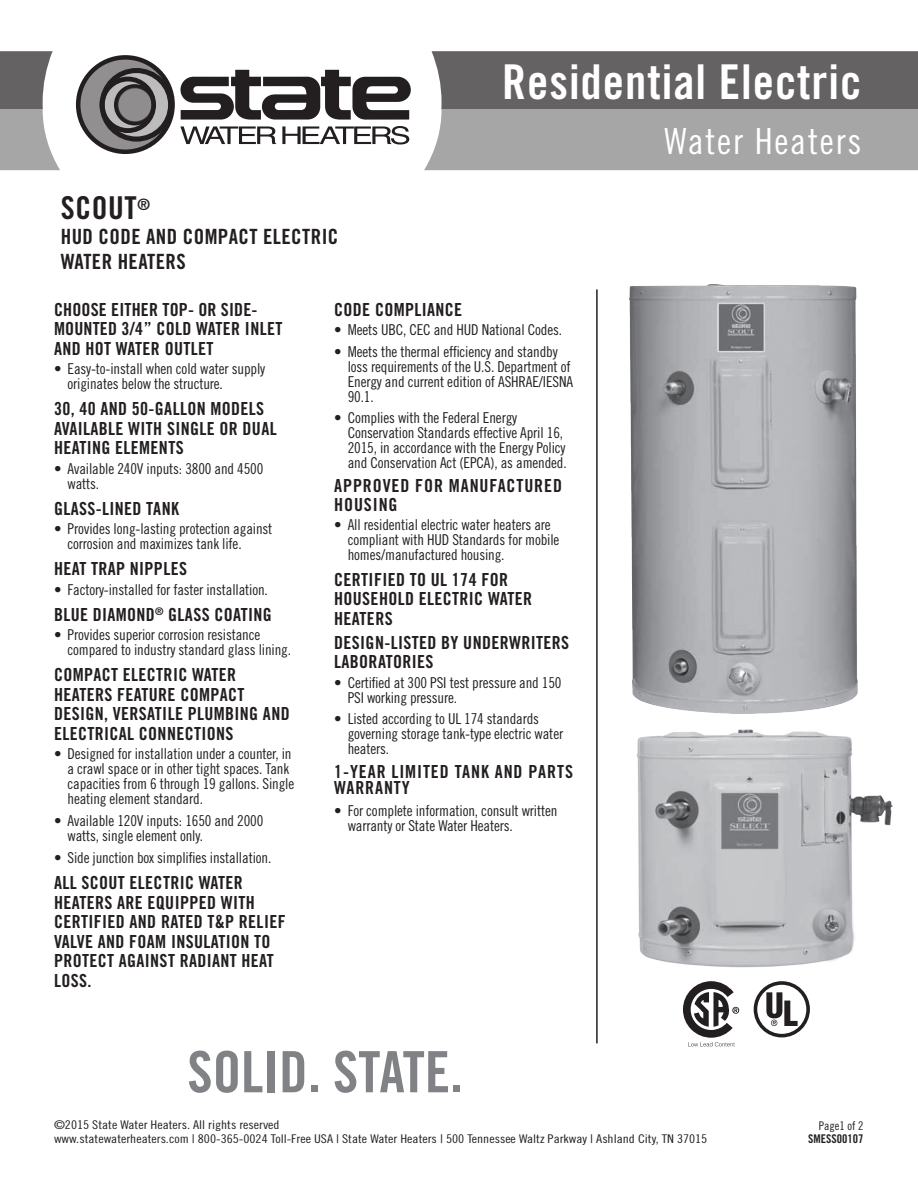
<style>
.page{position:relative;width:918px;height:1188px;background:#fff}
.page>*{position:absolute;margin:0;border:0;box-sizing:border-box;transform-origin:0 0}
.t1{font:57px "Trade Gothic LT Std Bd Cn 20";color:#808285}
.t2{font:48px "Trade Gothic LT Std Bd Cn 20";letter-spacing:.02em;color:#fff}
.t3{font:36px "Trade Gothic LT Std Cn 18";letter-spacing:.05em;color:#fff}
.t4{font:31.5px "Trade Gothic LT Std Bd Cn 20";letter-spacing:.02em;color:#231f20}
.t5{font:21px/25.3px "Trade Gothic LT Std Bd Cn 20";letter-spacing:.02em;color:#231f20}
.t6{font:18px/19.5px "Trade Gothic LT Std Bd Cn 20";letter-spacing:.02em;color:#231f20}
.t7{font:18px/19.8px "Trade Gothic LT Std Bd Cn 20";letter-spacing:.05em;color:#231f20}
.t8{font:15px/15px "Trade Gothic LT Std Cn 18";letter-spacing:-.01em;color:#231f20}
.t9{font:12px/13.5px "Trade Gothic LT Std Cn 18";color:#231f20;scale:1.14 1}
.t10{font:12px "Trade Gothic LT Std Bd Cn 20";color:#231f20}
.t11{font:12px "Trade Gothic LT Std Cn 18";color:#231f20}
</style>
<div class="page">
<svg style="left:0;top:51px;width:60px;height:119px"></svg>
<svg style="left:424px;top:51px;width:494px;height:119px;background:#8a8889"></svg>
<svg style="left:180px;top:70px;width:231px;height:50px"></svg>
<svg style="left:180px;top:126px;width:96px;height:18px"></svg>
<svg style="left:282px;top:126px;width:127px;height:19px"></svg>
<svg style="left:78px;top:57px;width:96px;height:95px"></svg>
<svg style="left:102px;top:70px;width:69px;height:69px;background:#7c7a7b"></svg>
<div style="left:102px;top:70px;width:70px;height:70px;border:2px solid #231f20;border-radius:50%"></div>
<svg style="left:115px;top:85px;width:39px;height:39px"></svg>
<hr style="left:596px;top:289px;width:2px;height:754px;background:#231f20">
<svg style="left:683px;top:981px;width:56px;height:65px"></svg>
<svg style="left:754px;top:981px;width:56px;height:56px"></svg>
<img style="left:629px;top:284px;width:229px;height:430px">
<img style="left:636px;top:729px;width:257px;height:239px">
<h2 class="t2" style="left:502px;top:53px;width:361px">Residential Electric</h2>
<h3 class="t3" style="left:665px;top:120px;width:198px">Water Heaters</h3>
<h3 class="t4" style="left:61px;top:188px;width:91px">SCOUT<sup>®</sup></h3>
<h3 class="t5" style="left:61px;top:224px;width:279px">HUD CODE AND COMPACT ELECTRIC<br>WATER HEATERS</h3>
<p class="t6" style="left:334px;top:299px;width:130px">CODE COMPLIANCE</p>
<p class="t8" style="left:334px;top:322px;width:229px">• Meets UBC, CEC and HUD National Codes.</p>
<p class="t8" style="left:348px;top:344px;width:227px;text-indent:-14px">• Meets the thermal efficiency and standby loss requirements of the U.S. Department of Energy and current edition of ASHRAE/IESNA 90.1.</p>
<p class="t8" style="left:348px;top:410px;width:221px;text-indent:-14px">• Complies with the Federal Energy Conservation Standards effective April 16, 2015, in accordance with the Energy Policy and Conservation Act (EPCA), as amended.</p>
<p class="t7" style="left:334px;top:475px;width:229px">APPROVED FOR MANUFACTURED<br>HOUSING</p>
<p class="t8" style="left:348px;top:517px;width:213px;text-indent:-14px">• All residential electric water heaters are compliant with HUD Standards for mobile homes/manufactured housing.</p>
<p class="t6" style="left:334px;top:570px;width:199px">CERTIFIED TO UL 174 FOR<br>HOUSEHOLD ELECTRIC WATER<br>HEATERS</p>
<p class="t6" style="left:334px;top:632px;width:237px">DESIGN-LISTED BY UNDERWRITERS<br>LABORATORIES</p>
<p class="t8" style="left:348px;top:675px;width:215px;text-indent:-14px">• Certified at 300 PSI test pressure and 150<br>PSI working pressure.</p>
<p class="t8" style="left:348px;top:711px;width:217px;text-indent:-14px">• Listed according to UL 174 standards governing storage tank-type electric water heaters.</p>
<p class="t7" style="left:334px;top:763px;width:240px;line-height:16.5px">1-YEAR LIMITED TANK AND PARTS<br>WARRANTY</p>
<p class="t8" style="left:348px;top:803px;width:211px;text-indent:-14px">• For complete information, consult written warranty or State Water Heaters.</p>
<p class="t6" style="left:54px;top:299px;width:230px">CHOOSE EITHER TOP- OR SIDE-<br>MOUNTED 3/4” COLD WATER INLET<br>AND HOT WATER OUTLET</p>
<p class="t8" style="left:68px;top:361px;width:199px;text-indent:-14px">• Easy-to-install when cold water supply originates below the structure.</p>
<p class="t6" style="left:54px;top:399px;width:224px">30, 40 AND 50-GALLON MODELS<br>AVAILABLE WITH SINGLE OR DUAL<br>HEATING ELEMENTS</p>
<p class="t8" style="left:68px;top:461px;width:197px;text-indent:-14px">• Available 240V inputs: 3800 and 4500 watts.</p>
<p class="t6" style="left:54px;top:498px;width:127px">GLASS-LINED TANK</p>
<p class="t8" style="left:68px;top:521px;width:206px;text-indent:-14px">• Provides long-lasting protection against corrosion and maximizes tank life.</p>
<p class="t6" style="left:54px;top:559px;width:135px">HEAT TRAP NIPPLES</p>
<p class="t8" style="left:54px;top:582px;width:215px">• Factory-installed for faster installation.</p>
<p class="t6" style="left:54px;top:605px;width:219px">BLUE DIAMOND<sup>®</sup> GLASS COATING</p>
<p class="t8" style="left:68px;top:627px;width:225px;text-indent:-14px">• Provides superior corrosion resistance compared to industry standard glass lining.</p>
<p class="t6" style="left:54px;top:665px;width:237px">COMPACT ELECTRIC WATER<br>HEATERS FEATURE COMPACT<br>DESIGN, VERSATILE PLUMBING AND<br>ELECTRICAL CONNECTIONS</p>
<p class="t8" style="left:68px;top:746px;width:228px;text-indent:-14px">• Designed for installation under a counter, in a crawl space or in other tight spaces. Tank capacities from 6 through 19 gallons. Single heating element standard.</p>
<p class="t8" style="left:68px;top:813px;width:197px;text-indent:-14px">• Available 120V inputs: 1650 and 2000 watts, single element only.</p>
<p class="t8" style="left:54px;top:850px;width:219px">• Side junction box simplifies installation.</p>
<p class="t6" style="left:54px;top:873px;width:233px">ALL SCOUT ELECTRIC WATER<br>HEATERS ARE EQUIPPED WITH<br>CERTIFIED AND RATED T&amp;P RELIEF<br>VALVE AND FOAM INSULATION TO<br>PROTECT AGAINST RADIANT HEAT<br>LOSS.</p>
<h1 class="t1" style="left:187px;top:1037px;width:277px">SOLID. STATE.</h1>
<p class="t9" style="left:54px;top:1118px;width:575px">©2015 State Water Heaters. All rights reserved<br>www.statewaterheaters.com | 800-365-0024 Toll-Free USA | State Water Heaters | 500 Tennessee Waltz Parkway | Ashland City, TN 37015</p>
<p class="t11" style="left:819px;top:1119px;width:46px">Page1 of 2</p>
<p class="t10" style="left:808px;top:1132px;width:57px">SMESS00107</p>
</div>
